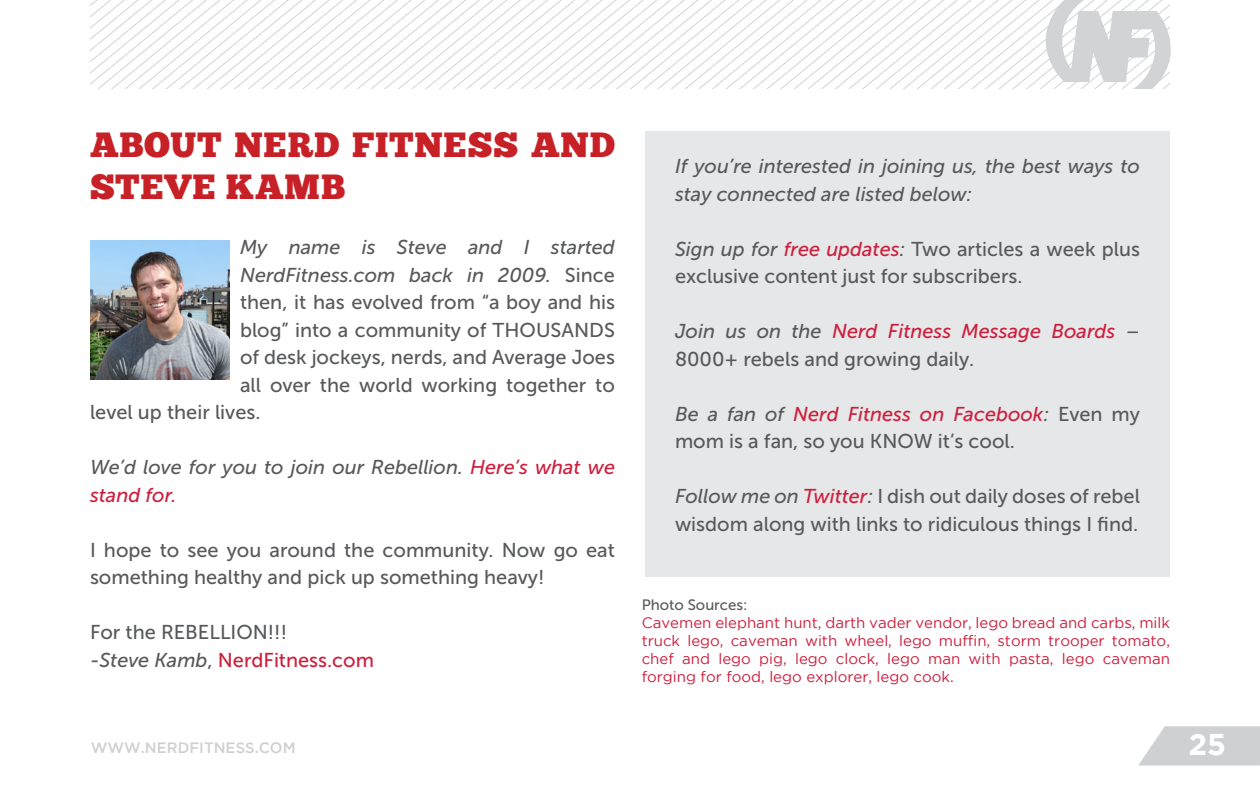
<style>
.page{position:relative;width:1260px;height:810px;background:#fff}
.page>*{position:absolute;margin:0;border:0;box-sizing:border-box;transform-origin:0 0}
.t1{font:35px/42px "Chunk Five";letter-spacing:.025em;color:#c72127}
.t2{font:700 30px "Gotham";color:#fff}
.t3{font:20px/27.5px "Museo Sans 500";color:#58595b}
.t4{font:italic 20px/27.5px "Museo Sans 500";color:#58595b}
.t5{font:15px/18px "Gotham";color:#cd1f3d;text-align:justify}
.t6{font:500 15px "Gotham";color:#cfd0d2}
.t7{font:15px "Museo Sans 500";color:#58595b}
.s1{font-style:normal}
.s2{color:#cd1f3d}
.s3{font-style:italic}
.s4{font-style:italic;color:#cd1f3d}
</style>
<div class="page">
<svg style="left:1138px;top:726px;width:122px;height:40px;background:#d5d5d7"></svg>
<svg style="left:91px;top:0;width:1079px;height:89px"></svg>
<div style="left:645px;top:131px;width:525px;height:445px;background:#e6e7e8"></div>
<img style="left:91px;top:240px;width:139px;height:139px">
<h1 class="t1" style="left:90px;top:126px;width:525px">ABOUT NERD FITNESS AND<br>STEVE KAMB</h1>
<p class="t4" style="left:240px;top:233px;width:376px">My name is Steve and I started</p>
<p class="t4" style="left:240px;top:261px;width:376px">NerdFitness.com back in 2009. <span class="s1">Since</span></p>
<p class="t3" style="left:240px;top:288px;width:377px">then, it has evolved from “a boy and his</p>
<p class="t3" style="left:240px;top:316px;width:376px">blog” into a community of THOUSANDS</p>
<p class="t3" style="left:240px;top:343px;width:376px">of desk jockeys, nerds, and Average Joes</p>
<p class="t3" style="left:240px;top:371px;width:376px">all over the world working together to</p>
<p class="t3" style="left:90px;top:398px;width:172px">level up their lives.</p>
<p class="t4" style="left:90px;top:453px;width:527px">We’d love for you to join our Rebellion. <span class="s2">Here’s what we stand for.</span></p>
<p class="t3" style="left:90px;top:536px;width:526px">I hope to see you around the community. Now go eat something healthy and pick up something heavy!</p>
<p class="t3" style="left:90px;top:618px;width:285px">For the REBELLION!!!<br>-<span class="s3">Steve Kamb</span>, <span class="s2">NerdFitness.com</span></p>
<p class="t4" style="left:675px;top:153px;width:466px">If you’re interested in joining us, the best ways to stay connected are listed below:</p>
<p class="t3" style="left:675px;top:235px;width:466px"><span class="s3">Sign up for</span> <span class="s4">free updates</span><span class="s3">:</span> Two articles a week plus exclusive content just for subscribers.</p>
<p class="t3" style="left:675px;top:318px;width:466px"><span class="s3">Join us on the</span> <span class="s4">Nerd Fitness Message Boards</span> –<br>8000+ rebels and growing daily.</p>
<p class="t3" style="left:675px;top:400px;width:466px"><span class="s3">Be a fan of</span> <span class="s4">Nerd Fitness on Facebook</span><span class="s3">:</span> Even my mom is a fan, so you KNOW it’s cool.</p>
<p class="t3" style="left:675px;top:483px;width:467px"><span class="s3">Follow me on</span> <span class="s4">Twitter</span><span class="s3">:</span> I dish out daily doses of rebel wisdom along with links to ridiculous things I find.</p>
<p class="t7" style="left:642px;top:597px;width:107px">Photo Sources:</p>
<p class="t5" style="left:642px;top:613px;width:530px">Cavemen elephant hunt, darth vader vendor, lego bread and carbs, milk truck lego, caveman with wheel, lego muffin, storm trooper tomato, chef and lego pig, lego clock, lego man with pasta, lego caveman forging for food, lego explorer, lego cook.</p>
<p class="t6" style="left:91px;top:740px;width:207px">WWW.NERDFITNESS.COM</p>
<h2 class="t2" style="left:1189px;top:727px;width:39px">25</h2>
</div>
